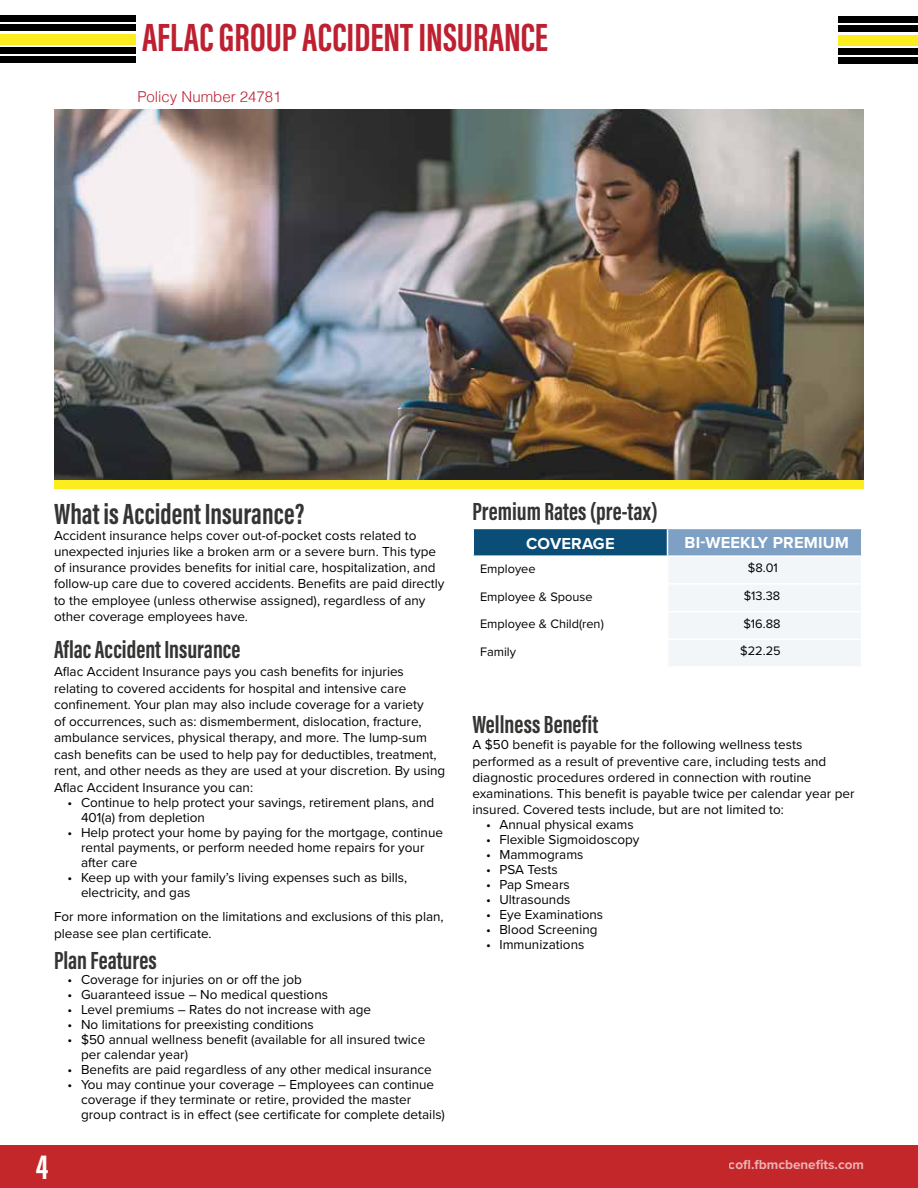
<style>
.page{position:relative;width:918px;height:1188px;background:#fff}
.page>*{position:absolute;margin:0;border:0;box-sizing:border-box;transform-origin:0 0}
.t1{font:700 40.5px "Acumin Pro Extra Cond";color:#bd2031}
.t2{font:700 36px "Acumin Pro Extra Cond";color:#fff}
.t3{font:700 30px "Acumin Pro Extra Cond";color:#343433}
.t4{font:700 25.5px "Acumin Pro Extra Cond";color:#343433}
.t5{font:700 16.5px "Proxima Nova";letter-spacing:.01em;color:#fff}
.t6{font:300 15px "Helvetica";color:#bd2031}
.t7{font:13.5px/16.2px "Proxima Nova";color:#000}
.t8{font:700 13.5px "Proxima Nova";color:#fff}
.t9{font:12.75px "Proxima Nova";color:#000}
</style>
<div class="page">
<div style="left:0;top:1145px;width:918px;height:43px;background:#c4272a"></div>
<div style="left:0;top:16px;width:135px;height:6px;background:#000"></div>
<div style="left:0;top:47px;width:135px;height:6px;background:#000"></div>
<div style="left:0;top:34px;width:135px;height:11px;background:#fcee1e"></div>
<div style="left:0;top:25px;width:135px;height:6px;background:#000"></div>
<div style="left:0;top:57px;width:135px;height:6px;background:#000"></div>
<div style="left:838px;top:16px;width:80px;height:7px;background:#000"></div>
<div style="left:838px;top:48px;width:80px;height:6px;background:#000"></div>
<div style="left:838px;top:35px;width:80px;height:11px;background:#fcee1e"></div>
<div style="left:838px;top:26px;width:80px;height:6px;background:#000"></div>
<div style="left:838px;top:57px;width:80px;height:7px;background:#000"></div>
<div style="left:473px;top:528px;width:195px;height:28px;background:#0a4d77"></div>
<hr style="left:472px;top:528px;width:196px;height:1px;background:#fff">
<hr style="left:472px;top:529px;width:2px;height:26px;background:#fff">
<hr style="left:472px;top:555px;width:196px;height:2px;background:#fff">
<svg style="left:667px;top:529px;width:195px;height:137px"></svg>
<hr style="left:668px;top:555px;width:194px;height:2px;background:#fff">
<img style="left:54px;top:109px;width:810px;height:371px">
<div style="left:54px;top:480px;width:810px;height:9px;background:#fcee1e"></div>
<h1 class="t1" style="left:142px;top:13px;width:332px">Aflac Group Acci dent Insuranc</h1>
<h1 class="t1" style="left:535px;top:13px;width:15px">e</h1>
<p class="t6" style="left:137px;top:84px;width:146px">Policy Number 24781</p>
<h3 class="t3" style="left:54px;top:495px;width:252px">What is Accident Insurance?</h3>
<p class="t7" style="left:54px;top:527px;width:392px">Accident insurance helps cover out-of-pocket costs related to unexpected injuries like a broken arm or a severe burn. This type of insurance provides benefits for initial care, hospitalization, and follow-up care due to covered accidents. Benefits are paid directly to the employee (unless otherwise assigned), regardless of any other coverage employees have.</p>
<h3 class="t4" style="left:54px;top:634px;width:188px">Aflac Accident Insurance</h3>
<p class="t7" style="left:54px;top:663px;width:393px">Aflac Accident Insurance pays you cash benefits for injuries relating to covered accidents for hospital and intensive care confinement. Your plan may also include coverage for a variety<br>of occurrences, such as: dismemberment, dislocation, fracture, ambulance services, physical therapy, and more. The lump-sum cash benefits can be used to help pay for deductibles, treatment, rent, and other needs as they are used at your discretion. By using Aflac Accident Insurance you can:</p>
<p class="t7" style="left:81px;top:794px;width:355px;line-height:15px;text-indent:-14px">• Continue to help protect your savings, retirement plans, and<br>401(a) from depletion</p>
<p class="t7" style="left:81px;top:824px;width:364px;line-height:15px;text-indent:-14px">• Help protect your home by paying for the mortgage, continue rental payments, or perform needed home repairs for your after care</p>
<p class="t7" style="left:81px;top:869px;width:328px;line-height:15px;text-indent:-14px">• Keep up with your family’s living expenses such as bills, electricity, and gas</p>
<p class="t7" style="left:54px;top:908px;width:391px">For more information on the limitations and exclusions of this plan, please see plan certificate.</p>
<h3 class="t4" style="left:54px;top:944px;width:104px">Plan Features</h3>
<p class="t7" style="left:68px;top:970px;width:236px">• Coverage for injuries on or off the job</p>
<p class="t7" style="left:68px;top:985px;width:262px">• Guaranteed issue – No medical questions</p>
<p class="t7" style="left:68px;top:1000px;width:305px">• Level premiums – Rates do not increase with age</p>
<p class="t7" style="left:68px;top:1015px;width:248px">• No limitations for preexisting conditions</p>
<p class="t7" style="left:81px;top:1031px;width:346px;line-height:15px;text-indent:-14px">• $50 annual wellness benefit (available for all insured twice per calendar year)</p>
<p class="t7" style="left:68px;top:1060px;width:366px">• Benefits are paid regardless of any other medical insurance</p>
<p class="t7" style="left:81px;top:1076px;width:366px;line-height:15px;text-indent:-14px">• You may continue your coverage – Employees can continue coverage if they terminate or retire, provided the master group contract is in effect (see certificate for complete details)</p>
<h3 class="t4" style="left:472px;top:496px;width:187px">Premium Rates (pre-tax)</h3>
<p class="t5" style="left:526px;top:532px;width:90px">COVERAGE</p>
<p class="t5" style="left:685px;top:530px;width:166px">BI-WEEKLY PREMIUM</p>
<p class="t9" style="left:480px;top:559px;width:57px">Employee</p>
<p class="t9" style="left:748px;top:558px;width:32px">$8.01</p>
<p class="t9" style="left:480px;top:587px;width:114px">Employee &amp; Spouse</p>
<p class="t9" style="left:744px;top:586px;width:38px">$13.38</p>
<p class="t9" style="left:480px;top:615px;width:125px">Employee &amp; Child(ren)</p>
<p class="t9" style="left:743px;top:614px;width:39px">$16.88</p>
<p class="t9" style="left:480px;top:642px;width:38px">Family</p>
<p class="t9" style="left:740px;top:642px;width:42px">$22.25</p>
<h3 class="t4" style="left:472px;top:709px;width:127px">Wellness Benefit</h3>
<p class="t7" style="left:472px;top:736px;width:384px">A $50 benefit is payable for the following wellness tests performed as a result of preventive care, including tests and diagnostic procedures ordered in connection with routine examinations. This benefit is payable twice per calendar year per insured. Covered tests include, but are not limited to:</p>
<p class="t7" style="left:486px;top:816px;width:149px">• Annual physical exams</p>
<p class="t7" style="left:486px;top:831px;width:155px">• Flexible Sigmoidoscopy</p>
<p class="t7" style="left:486px;top:846px;width:99px">• Mammograms</p>
<p class="t7" style="left:486px;top:861px;width:73px">• PSA Tests</p>
<p class="t7" style="left:486px;top:876px;width:85px">• Pap Smears</p>
<p class="t7" style="left:486px;top:891px;width:86px">• Ultrasounds</p>
<p class="t7" style="left:486px;top:906px;width:119px">• Eye Examinations</p>
<p class="t7" style="left:486px;top:921px;width:113px">• Blood Screening</p>
<p class="t7" style="left:486px;top:936px;width:100px">• Immunizations</p>
<h2 class="t2" style="left:36px;top:1145px;width:14px">4</h2>
<p class="t8" style="left:729px;top:1155px;width:137px">cofl.fbmcbenefits.com</p>
</div>
